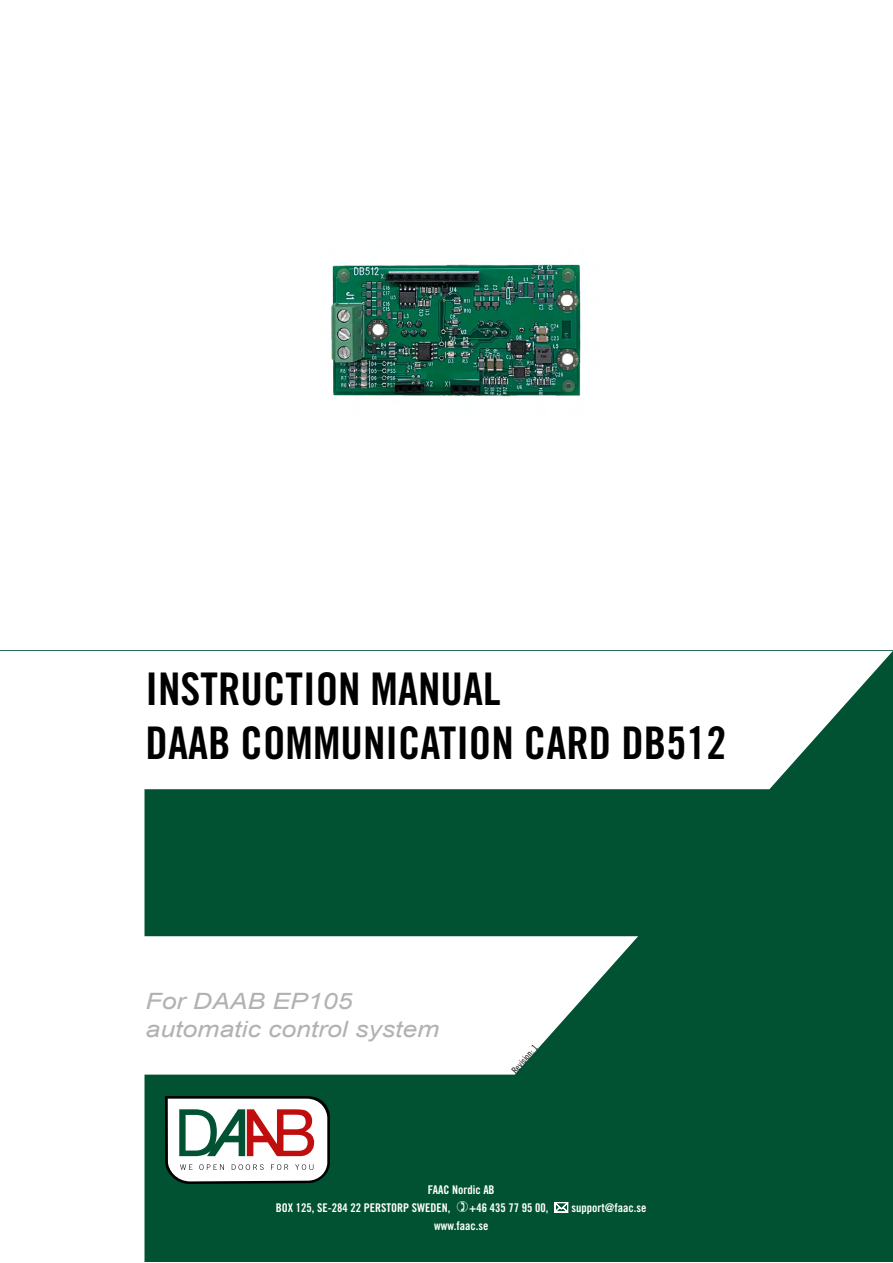
<style>
.page{position:relative;width:893px;height:1263px;background:#fff}
.page>*{position:absolute;margin:0;border:0;box-sizing:border-box;transform-origin:0 0}
.t1{font:45px "Trade Gothic LT Std Bd Cn 20";color:#000}
.t2{font:italic 22.5px/28.2px "Arial";color:#b3b2b2;scale:1.18 1}
.t3{font:12px "Trade Gothic LT Std Bd Cn 20";color:#fff}
.Sidrubrik1{font:9px "Trade Gothic LT Std Cn 18";color:#000}
</style>
<div class="page">
<svg style="left:144px;top:651px;width:749px;height:611px;fill:#005232"></svg>
<svg style="left:165px;top:1096px;width:165px;height:88px"></svg>
<img style="left:331px;top:264px;width:250px;height:133px">
<svg style="left:457px;top:1201px;width:11px;height:11px"></svg>
<svg style="left:555px;top:1202px;width:13px;height:10px"></svg>
<p class="t1" style="left:146px;top:661px;width:356px">INSTRUCTION MANUAL</p>
<p class="t1" style="left:146px;top:715px;width:582px">DAAB COMMUNICATION CARD DB512</p>
<p class="t2" style="left:146px;top:987px;width:250px">For DAAB EP105 automatic control system</p>
<p class="Sidrubrik1" style="left:509px;top:1068px;width:36px;rotate:-48deg">Revision: 1</p>
<p class="t3" style="left:428px;top:1183px;width:68px">FAAC Nordic AB</p>
<p class="t3" style="left:276px;top:1201px;width:176px">BOX 125, SE-284 22 PERSTORP SWEDEN,</p>
<p class="t3" style="left:469px;top:1201px;width:81px">+46 435 77 95 00,</p>
<p class="t3" style="left:572px;top:1201px;width:76px">support@faac.se</p>
<p class="t3" style="left:434px;top:1219px;width:56px">www.faac.se</p>
</div>
